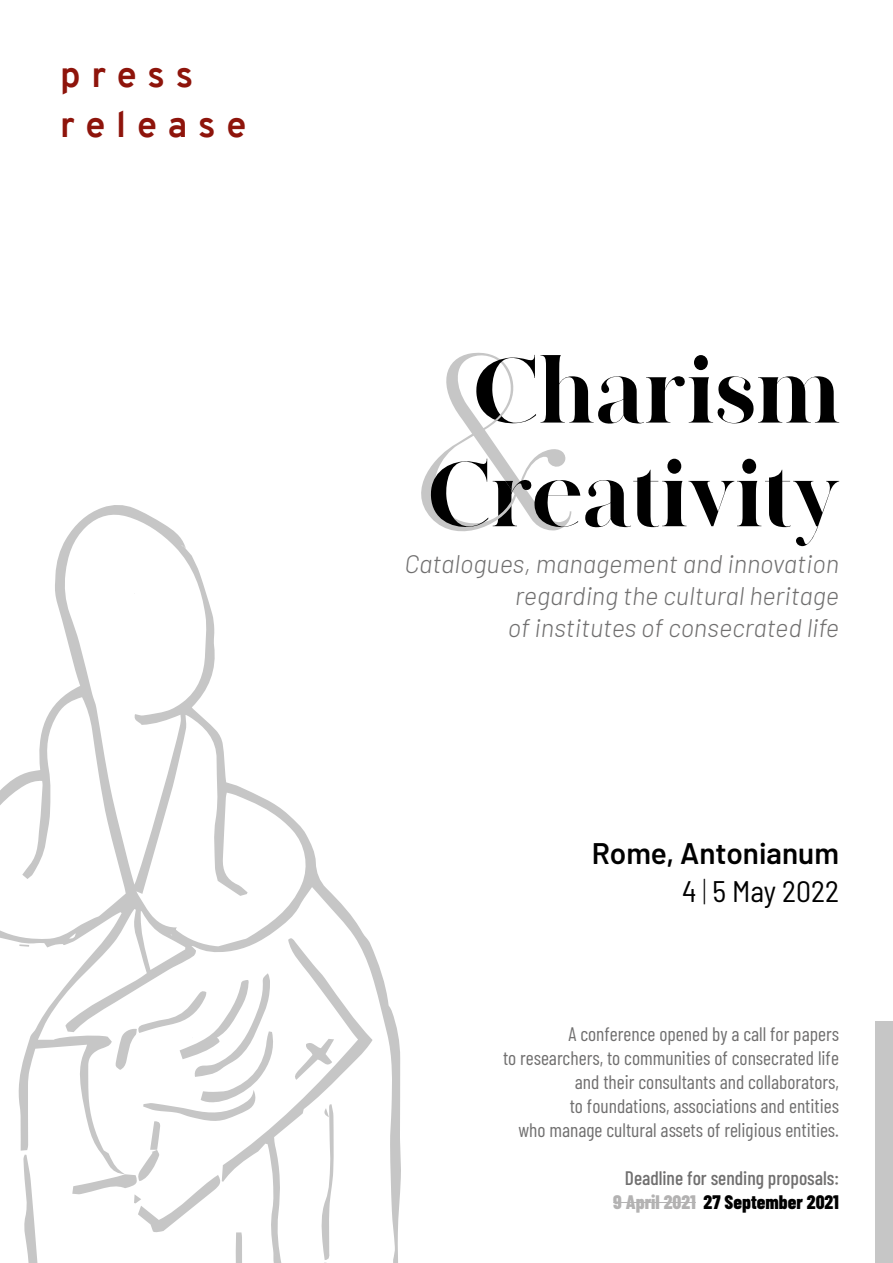
<style>
.page{position:relative;width:893px;height:1263px;background:#fff}
.page>*{position:absolute;margin:0;border:0;box-sizing:border-box;transform-origin:0 0}
.t1{font:700 36px/50.1px "Overpass";letter-spacing:.3em;color:#8e140b}
.t2{font:600 29.7px/38.2px "Barlow";color:#000;text-align:right}
.t3{font:italic 300 25.5px/31.8px "Barlow";color:#706f6f;text-align:justify}
.t4{font:19.5px/24px "Barlow Condensed";color:#706f6f;text-align:right}
.t5{font:500 19.5px/24px "Barlow Condensed";color:#706f6f;text-align:center}
.s1{font-weight:400;font-stretch:semi-condensed}
.s2{font-weight:200;font-stretch:semi-condensed}
.s3{font-weight:800;color:#b3b2b2}
.s4{font-weight:800;color:#000}
</style>
<div class="page">
<svg style="left:0;top:505px;width:401px;height:758px"></svg>
<svg style="left:222px;top:936px;width:151px;height:327px"></svg>
<svg style="left:22px;top:1154px;width:22px;height:109px"></svg>
<svg style="left:294px;top:1039px;width:40px;height:41px"></svg>
<svg style="left:320px;top:1104px;width:14px;height:159px"></svg>
<svg style="left:19px;top:944px;width:10px;height:3px"></svg>
<svg style="left:181px;top:544px;width:5px;height:4px"></svg>
<svg style="left:72px;top:973px;width:205px;height:290px"></svg>
<svg style="left:421px;top:352px;width:418px;height:195px"></svg>
<hr style="left:613px;top:1202px;width:83px;height:1px;background:#b3b2b2">
<div style="left:876px;top:1021px;width:17px;height:242px;background:#c6c6c6"></div>
<h1 class="t1" style="left:60px;top:50px;width:188px">press release</h1>
<h3 class="t3" style="left:508px;top:546px;width:333px;text-indent:-103px">Catalogues, management and innovation regarding the cultural heritage of institutes of consecrated life</h3>
<h2 class="t2" style="left:592px;top:832px;width:249px">Rome, Antonianum<br><span class="s1">4</span> <span class="s2">|</span> <span class="s1">5 May 2022</span></h2>
<p class="t4" style="left:503px;top:1020px;width:337px">A conference opened by a call for papers<br>to researchers, to communities of consecrated life and their consultants and collaborators,<br>to foundations, associations and entities<br>who manage cultural assets of religious entities.</p>
<p class="t5" style="left:613px;top:1164px;width:227px">Deadline for sending proposals:<br><span class="s3">9 April 2021</span> <span class="s4">27 September 2021</span></p>
</div>
